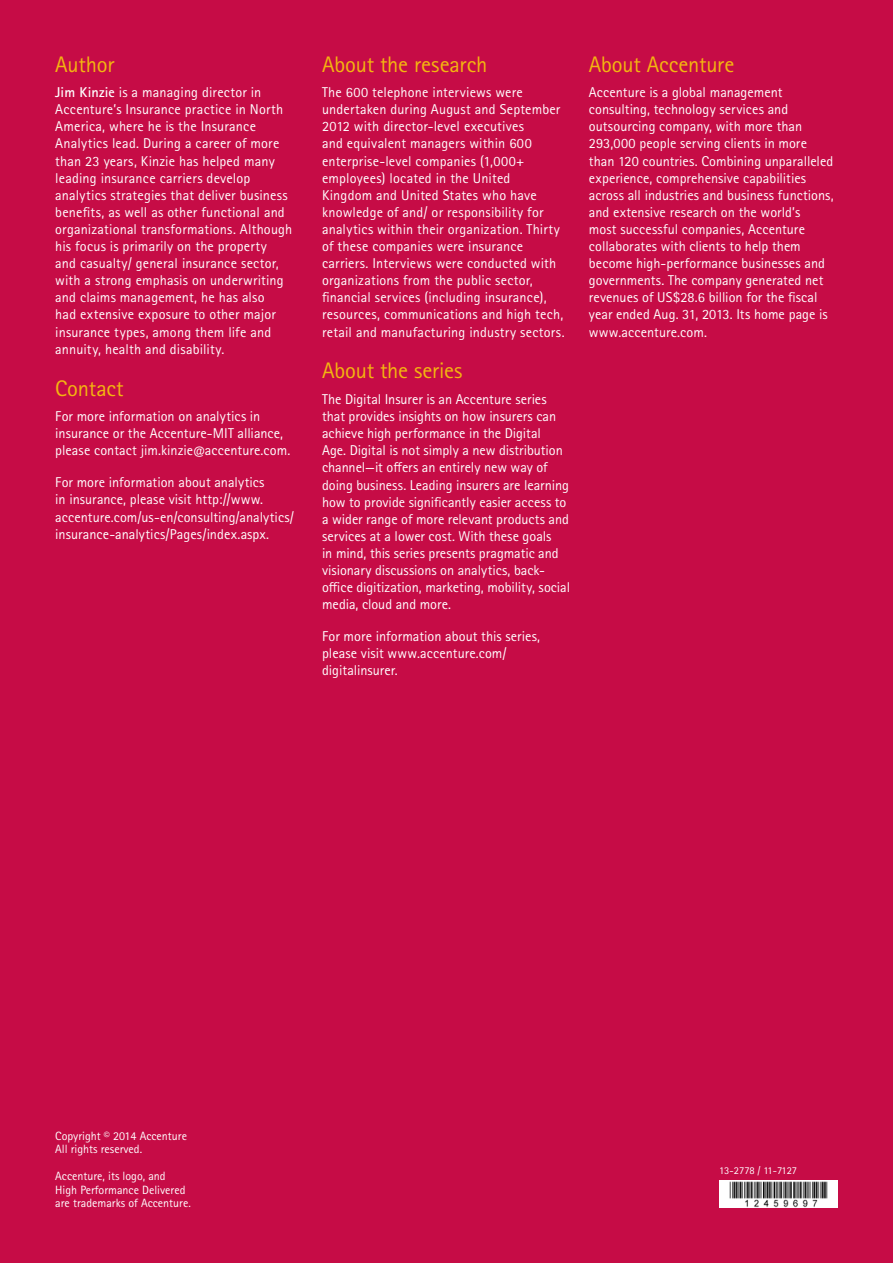
<style>
.page{position:relative;width:893px;height:1263px;background:#c60c46}
.page>*{position:absolute;margin:0;border:0;box-sizing:border-box;transform-origin:0 0}
.t1{font:22.5px "Rotis Sans Seriffor ACN";letter-spacing:-.01em;color:#f3b610}
.t2{font:14.25px/17.1px "Rotis Sans Seriffor ACN";letter-spacing:.005em;color:#fff}
.t3{font:12px/13.5px "Rotis Sans Seriffor ACN";color:#fff}
.t4{font:10.5px "Rotis Sans Seriffor ACN";color:#fff}
.s1{font-weight:700}
</style>
<div class="page">
<img style="left:719px;top:1181px;width:119px;height:27px">
<h1 class="t1" style="left:55px;top:51px;width:61px">Author</h1>
<p class="t2" style="left:55px;top:84px;width:239px"><span class="s1">Jim Kinzie</span> is a managing director in Accenture’s Insurance practice in North America, where he is the Insurance Analytics lead. During a career of more than 23 years, Kinzie has helped many leading insurance carriers develop analytics strategies that deliver business benefits, as well as other functional and organizational transformations. Although his focus is primarily on the property<br>and casualty/ general insurance sector, with a strong emphasis on underwriting and claims management, he has also<br>had extensive exposure to other major insurance types, among them life and annuity, health and disability.</p>
<h1 class="t1" style="left:55px;top:375px;width:70px">Contact</h1>
<p class="t2" style="left:55px;top:408px;width:237px">For more information on analytics in insurance or the Accenture-MIT alliance, please contact jim.kinzie@accenture.com.</p>
<p class="t2" style="left:55px;top:474px;width:240px">For more information about analytics<br>in insurance, please visit http://www. accenture.com/us-en/consulting/analytics/ insurance-analytics/Pages/index.aspx.</p>
<h1 class="t1" style="left:322px;top:51px;width:167px">About the research</h1>
<p class="t2" style="left:322px;top:84px;width:244px">The 600 telephone interviews were undertaken during August and September 2012 with director-level executives<br>and equivalent managers within 600 enterprise-level companies (1,000+ employees) located in the United<br>Kingdom and United States who have knowledge of and/ or responsibility for analytics within their organization. Thirty of these companies were insurance carriers. Interviews were conducted with organizations from the public sector, financial services (including insurance), resources, communications and high tech, retail and manufacturing industry sectors.</p>
<h1 class="t1" style="left:322px;top:358px;width:142px">About the series</h1>
<p class="t2" style="left:322px;top:391px;width:250px">The Digital Insurer is an Accenture series that provides insights on how insurers can achieve high performance in the Digital<br>Age. Digital is not simply a new distribution channel—it offers an entirely new way of doing business. Leading insurers are learning how to provide significantly easier access to a wider range of more relevant products and services at a lower cost. With these goals<br>in mind, this series presents pragmatic and visionary discussions on analytics, back&shy;office digitization, marketing, mobility, social media, cloud and more.</p>
<p class="t2" style="left:322px;top:628px;width:220px">For more information about this series, please visit www.accenture.com/ digitalinsurer.</p>
<h1 class="t1" style="left:589px;top:51px;width:147px">About Accenture</h1>
<p class="t2" style="left:589px;top:84px;width:246px">Accenture is a global management consulting, technology services and outsourcing company, with more than 293,000 people serving clients in more than 120 countries. Combining unparalleled experience, comprehensive capabilities across all industries and business functions, and extensive research on the world’s<br>most successful companies, Accenture collaborates with clients to help them become high-performance businesses and governments. The company generated net revenues of US$28.6 billion for the fiscal year ended Aug. 31, 2013. Its home page is www.accenture.com.</p>
<p class="t3" style="left:55px;top:1129px;width:133px">Copyright © 2014 Accenture<br>All rights reserved.</p>
<p class="t3" style="left:55px;top:1169px;width:137px">Accenture, its logo, and<br>High Performance Delivered are trademarks of Accenture.</p>
<p class="t4" style="left:719px;top:1164px;width:80px">13-2778 / 11-7127</p>
</div>
